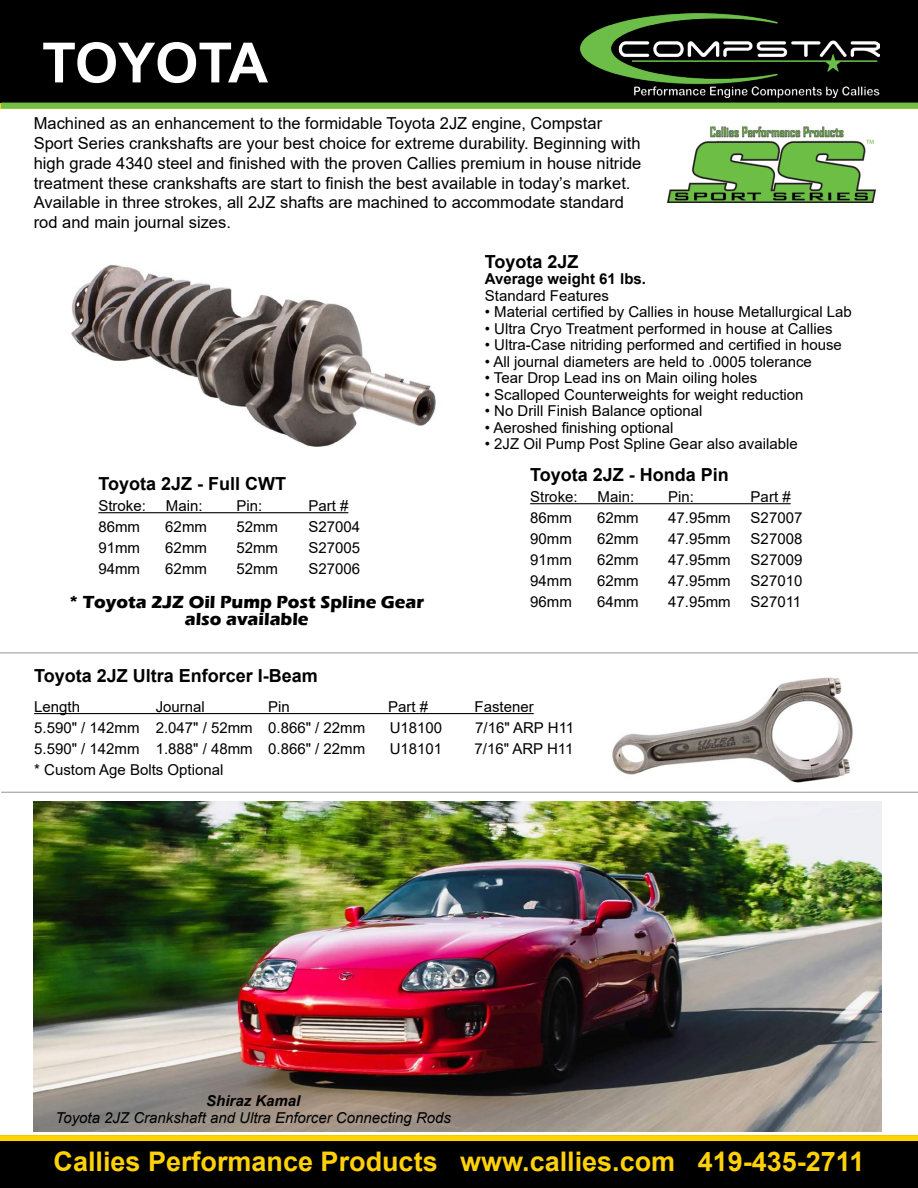
<style>
.page{position:relative;width:918px;height:1188px;background:#fff}
.page>*{position:absolute;margin:0;border:0;box-sizing:border-box;transform-origin:0 0}
.t1{font:700 55.5px "Arial";color:#fff}
.t2{font:700 27px "Arial";color:#fed109}
.t3{font:700 18px "Arial";color:#000}
.t4{font:700 18px/16.5px "Eras ITC";color:#000;text-align:center}
.t5{font:16.5px/19.8px "Arial";color:#000}
.t6{font:15px "Arial";color:#000}
.t7{font:italic 15px "Arial";color:#000}
.t8{font:700 15px "Arial";color:#000}
.t9{font:italic 700 15px "Arial";color:#000}
</style>
<div class="page">
<div style="left:0;top:1135px;width:918px;height:53px;background:#000"></div>
<div style="left:0;top:1135px;width:918px;height:6px;background:#ffd200"></div>
<div style="left:0;top:0;width:918px;height:108px;background:#000"></div>
<img style="left:580px;top:13px;width:299px;height:84px">
<svg style="left:1px;top:103px;width:917px;height:6px;background:#77bf45"></svg>
<img style="left:667px;top:126px;width:209px;height:77px">
<img style="left:71px;top:264px;width:365px;height:183px">
<hr style="left:98px;top:512px;width:250px;height:1px;background:#000">
<hr style="left:530px;top:503px;width:261px;height:1px;background:#000">
<hr style="left:0;top:653px;width:918px;height:1px;background:#939598">
<img style="left:612px;top:677px;width:241px;height:106px">
<hr style="left:1px;top:792px;width:917px;height:1px;background:#939598">
<img style="left:34px;top:801px;width:848px;height:331px">
<hr style="left:34px;top:713px;width:500px;height:1px;background:#000">
<h1 class="t1" style="left:42px;top:24px;width:228px">TOYOTA</h1>
<p class="t5" style="left:34px;top:113px;width:609px">Machined as an enhancement to the formidable Toyota 2JZ engine, Compstar Sport Series crankshafts are your best choice for extreme durability. Beginning with high grade 4340 steel and finished with the proven Callies premium in house nitride treatment these crankshafts are start to finish the best available in today’s market.<br>Available in three strokes, all 2JZ shafts are machined to accommodate standard rod and main journal sizes.</p>
<p class="t3" style="left:485px;top:249px;width:95px">Toyota 2JZ</p>
<p class="t8" style="left:485px;top:268px;width:163px">Average weight 61 lbs.</p>
<p class="t6" style="left:485px;top:285px;width:126px">Standard Features</p>
<p class="t6" style="left:485px;top:302px;width:369px">• Material certified by Callies in house Metallurgical Lab</p>
<p class="t6" style="left:485px;top:318px;width:349px">• Ultra Cryo Treatment performed in house at Callies</p>
<p class="t6" style="left:485px;top:335px;width:359px">• Ultra-Case nitriding performed and certified in house</p>
<p class="t6" style="left:485px;top:351px;width:329px">• All journal diameters are held to .0005 tolerance</p>
<p class="t6" style="left:485px;top:368px;width:274px">• Tear Drop Lead ins on Main oiling holes</p>
<p class="t6" style="left:485px;top:384px;width:320px">• Scalloped Counterweights for weight reduction</p>
<p class="t6" style="left:485px;top:401px;width:219px">• No Drill Finish Balance optional</p>
<p class="t6" style="left:485px;top:417px;width:190px">• Aeroshed finishing optional</p>
<p class="t6" style="left:485px;top:434px;width:314px">• 2JZ Oil Pump Post Spline Gear also available</p>
<p class="t3" style="left:98px;top:471px;width:189px">Toyota 2JZ - Full CWT</p>
<p class="t6" style="left:98px;top:496px;width:49px">Stroke:</p>
<p class="t6" style="left:166px;top:496px;width:38px">Main:</p>
<p class="t6" style="left:236px;top:496px;width:27px">Pin:</p>
<p class="t6" style="left:308px;top:496px;width:42px">Part #</p>
<p class="t6" style="left:98px;top:517px;width:43px">86mm</p>
<p class="t6" style="left:165px;top:517px;width:43px">62mm</p>
<p class="t6" style="left:236px;top:517px;width:43px">52mm</p>
<p class="t6" style="left:308px;top:517px;width:53px">S27004</p>
<p class="t6" style="left:98px;top:538px;width:43px">91mm</p>
<p class="t6" style="left:165px;top:538px;width:43px">62mm</p>
<p class="t6" style="left:236px;top:538px;width:43px">52mm</p>
<p class="t6" style="left:308px;top:538px;width:53px">S27005</p>
<p class="t6" style="left:98px;top:559px;width:43px">94mm</p>
<p class="t6" style="left:165px;top:559px;width:43px">62mm</p>
<p class="t6" style="left:236px;top:559px;width:43px">52mm</p>
<p class="t6" style="left:308px;top:559px;width:53px">S27006</p>
<p class="t3" style="left:530px;top:462px;width:200px">Toyota 2JZ - Honda Pin</p>
<p class="t6" style="left:530px;top:487px;width:49px">Stroke:</p>
<p class="t6" style="left:598px;top:487px;width:38px">Main:</p>
<p class="t6" style="left:668px;top:487px;width:27px">Pin:</p>
<p class="t6" style="left:751px;top:487px;width:42px">Part #</p>
<p class="t6" style="left:530px;top:508px;width:43px">86mm</p>
<p class="t6" style="left:597px;top:508px;width:43px">62mm</p>
<p class="t6" style="left:668px;top:508px;width:64px">47.95mm</p>
<p class="t6" style="left:751px;top:508px;width:53px">S27007</p>
<p class="t6" style="left:530px;top:529px;width:43px">90mm</p>
<p class="t6" style="left:597px;top:529px;width:43px">62mm</p>
<p class="t6" style="left:668px;top:529px;width:64px">47.95mm</p>
<p class="t6" style="left:751px;top:529px;width:53px">S27008</p>
<p class="t6" style="left:530px;top:550px;width:43px">91mm</p>
<p class="t6" style="left:597px;top:550px;width:43px">62mm</p>
<p class="t6" style="left:668px;top:550px;width:64px">47.95mm</p>
<p class="t6" style="left:751px;top:550px;width:53px">S27009</p>
<p class="t6" style="left:530px;top:571px;width:43px">94mm</p>
<p class="t6" style="left:597px;top:571px;width:43px">62mm</p>
<p class="t6" style="left:668px;top:571px;width:64px">47.95mm</p>
<p class="t6" style="left:751px;top:571px;width:53px">S27010</p>
<p class="t6" style="left:530px;top:592px;width:43px">96mm</p>
<p class="t6" style="left:597px;top:592px;width:43px">64mm</p>
<p class="t6" style="left:668px;top:592px;width:64px">47.95mm</p>
<p class="t6" style="left:751px;top:592px;width:52px">S27011</p>
<p class="t4" style="left:69px;top:594px;width:356px">* Toyota 2JZ Oil Pump Post Spline Gear also available</p>
<p class="t3" style="left:34px;top:663px;width:285px">Toyota 2JZ Ultra Enforcer I-Beam</p>
<p class="t6" style="left:34px;top:696px;width:47px">Length</p>
<p class="t6" style="left:156px;top:696px;width:51px">Journal</p>
<p class="t6" style="left:268px;top:696px;width:23px">Pin</p>
<p class="t6" style="left:388px;top:696px;width:42px">Part #</p>
<p class="t6" style="left:475px;top:696px;width:61px">Fastener</p>
<p class="t6" style="left:34px;top:717px;width:333px">5.590" / 142mm 2.047" / 52mm 0.866" / 22mm</p>
<p class="t6" style="left:390px;top:717px;width:54px">U18100</p>
<p class="t6" style="left:475px;top:717px;width:100px">7/16" ARP H11</p>
<p class="t6" style="left:34px;top:738px;width:333px">5.590" / 142mm 1.888" / 48mm 0.866" / 22mm</p>
<p class="t6" style="left:390px;top:738px;width:54px">U18101</p>
<p class="t6" style="left:475px;top:738px;width:100px">7/16" ARP H11</p>
<p class="t6" style="left:34px;top:759px;width:191px">* Custom Age Bolts Optional</p>
<p class="t9" style="left:206px;top:1091px;width:96px">Shiraz Kamal</p>
<p class="t7" style="left:56px;top:1108px;width:397px">Toyota 2JZ Crankshaft and Ultra Enforcer Connecting Rods</p>
<h2 class="t2" style="left:54px;top:1142px;width:812px">Callies Performance Products www.callies.com 419-435-2711</h2>
</div>
